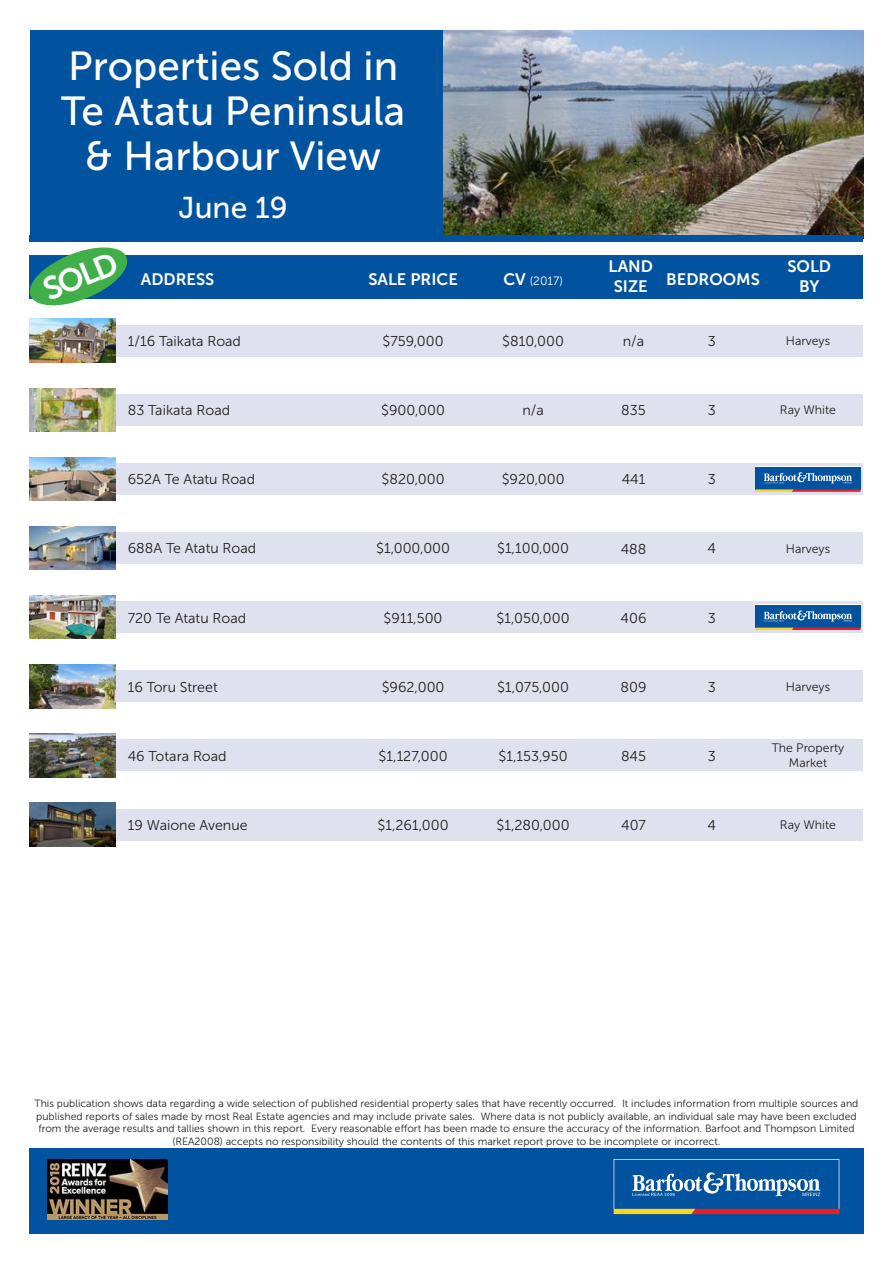
<style>
.page{position:relative;width:893px;height:1263px;background:#fff}
.page>*{position:absolute;margin:0;border:0;box-sizing:border-box;transform-origin:0 0}
.t1{font:40.5px/45px "Museo Sans 500";color:#fff;text-align:center}
.t2{font:32.1px "Museo Sans 700";color:#fff}
.t3{font:30px "Museo Sans 500";color:#fff}
.t4{font:16.5px/12.8px "Museo Sans 700";color:#fff}
.t5{font:14.25px "Museo Sans 300";color:#231f20}
.t6{font:12.3px/15px "Museo Sans 300";color:#231f20;text-align:center}
.t7{font:12px "Museo Sans 300";color:#fff}
.t8{font:10.5px/12.6px "Museo Sans 300";color:#231f20;text-align:center}
.s1{font-family:"Museo Sans 700";font-size:16.5px}
</style>
<div class="page">
<img style="left:442px;top:30px;width:421px;height:205px">
<div style="left:30px;top:255px;width:833px;height:44px;background:#0153a0"></div>
<svg style="left:29px;top:247px;width:99px;height:59px"></svg>
<div style="left:30px;top:1148px;width:833px;height:85px;background:#0153a0"></div>
<img style="left:48px;top:1159px;width:119px;height:60px">
<svg style="left:614px;top:1159px;width:225px;height:55px"></svg>
<div style="left:30px;top:235px;width:833px;height:7px;background:#0153a0"></div>
<div style="left:30px;top:30px;width:412px;height:209px;background:#0153a0"></div>
<div style="left:113px;top:325px;width:750px;height:32px;background:#e0e1ee"></div>
<img style="left:30px;top:319px;width:85px;height:43px">
<div style="left:113px;top:394px;width:750px;height:32px;background:#e0e1ee"></div>
<img style="left:30px;top:388px;width:85px;height:44px">
<div style="left:113px;top:463px;width:750px;height:32px;background:#e0e1ee"></div>
<img style="left:30px;top:457px;width:85px;height:44px">
<div style="left:755px;top:466px;width:106px;height:23px;background:#0153a0"></div>
<hr style="left:755px;top:466px;width:106px;height:1px;background:#fff">
<svg style="left:755px;top:489px;width:106px;height:3px"></svg>
<svg style="left:764px;top:472px;width:88px;height:11px"></svg>
<div style="left:113px;top:532px;width:750px;height:32px;background:#e0e1ee"></div>
<img style="left:30px;top:526px;width:85px;height:44px">
<div style="left:113px;top:601px;width:750px;height:32px;background:#e0e1ee"></div>
<img style="left:30px;top:595px;width:85px;height:44px">
<div style="left:755px;top:604px;width:106px;height:24px;background:#0153a0"></div>
<hr style="left:755px;top:604px;width:106px;height:1px;background:#fff">
<svg style="left:755px;top:628px;width:106px;height:2px"></svg>
<svg style="left:764px;top:610px;width:88px;height:12px"></svg>
<div style="left:113px;top:670px;width:750px;height:32px;background:#e0e1ee"></div>
<img style="left:30px;top:664px;width:85px;height:44px">
<div style="left:113px;top:739px;width:750px;height:32px;background:#e0e1ee"></div>
<img style="left:30px;top:733px;width:85px;height:44px">
<div style="left:113px;top:808px;width:750px;height:32px;background:#e0e1ee"></div>
<img style="left:30px;top:803px;width:85px;height:43px">
<h1 class="t1" style="left:61px;top:43px;width:346px">Properties Sold in<br>Te Atatu Peninsula &amp; Harbour View</h1>
<h3 class="t3" style="left:179px;top:192px;width:111px">June 19</h3>
<h2 class="t2" style="left:38px;top:274px;width:79px;rotate:-22deg">SOLD</h2>
<h3 class="t4" style="left:141px;top:273px;width:75px">ADDRESS</h3>
<h3 class="t4" style="left:368px;top:273px;width:91px">SALE PRICE</h3>
<p class="t7" style="left:503px;top:274px;width:61px"><span class="s1">CV</span> (2017)</p>
<h3 class="t4" style="left:614px;top:260px;width:148px;text-indent:-5px">LAND<br>SIZE BEDROOMS</h3>
<h3 class="t4" style="left:787px;top:256px;width:45px;line-height:19.8px;text-align:center">SOLD<br>BY</h3>
<p class="t5" style="left:128px;top:334px;width:115px">1/16 Taikata Road</p>
<p class="t5" style="left:383px;top:334px;width:63px">$759,000</p>
<p class="t5" style="left:502px;top:334px;width:63px">$810,000</p>
<p class="t5" style="left:623px;top:334px;width:23px">n/a</p>
<p class="t5" style="left:708px;top:334px;width:10px">3</p>
<p class="t6" style="left:786px;top:334px;width:46px">Harveys</p>
<p class="t5" style="left:128px;top:403px;width:104px">83 Taikata Road</p>
<p class="t5" style="left:381px;top:403px;width:65px">$900,000</p>
<p class="t5" style="left:522px;top:403px;width:23px">n/a</p>
<p class="t5" style="left:621px;top:403px;width:26px">835</p>
<p class="t5" style="left:708px;top:403px;width:10px">3</p>
<p class="t6" style="left:780px;top:403px;width:58px">Ray White</p>
<p class="t5" style="left:128px;top:472px;width:129px">652A Te Atatu Road</p>
<p class="t5" style="left:382px;top:472px;width:65px">$820,000</p>
<p class="t5" style="left:502px;top:472px;width:64px">$920,000</p>
<p class="t5" style="left:622px;top:472px;width:25px">441</p>
<p class="t5" style="left:708px;top:472px;width:10px">3</p>
<p class="t5" style="left:128px;top:541px;width:130px">688A Te Atatu Road</p>
<p class="t5" style="left:376px;top:541px;width:76px">$1,000,000</p>
<p class="t5" style="left:497px;top:541px;width:74px">$1,100,000</p>
<p class="t5" style="left:621px;top:541px;width:27px">488</p>
<p class="t5" style="left:708px;top:541px;width:10px">4</p>
<p class="t6" style="left:786px;top:541px;width:46px">Harveys</p>
<p class="t5" style="left:128px;top:610px;width:120px">720 Te Atatu Road</p>
<p class="t5" style="left:384px;top:610px;width:60px">$911,500</p>
<p class="t5" style="left:497px;top:610px;width:75px">$1,050,000</p>
<p class="t5" style="left:621px;top:610px;width:27px">406</p>
<p class="t5" style="left:708px;top:610px;width:10px">3</p>
<p class="t5" style="left:128px;top:679px;width:92px">16 Toru Street</p>
<p class="t5" style="left:382px;top:679px;width:64px">$962,000</p>
<p class="t5" style="left:497px;top:679px;width:73px">$1,075,000</p>
<p class="t5" style="left:621px;top:679px;width:27px">809</p>
<p class="t5" style="left:708px;top:679px;width:10px">3</p>
<p class="t6" style="left:786px;top:679px;width:46px">Harveys</p>
<p class="t5" style="left:128px;top:748px;width:100px">46 Totara Road</p>
<p class="t5" style="left:379px;top:748px;width:70px">$1,127,000</p>
<p class="t5" style="left:499px;top:748px;width:71px">$1,153,950</p>
<p class="t5" style="left:621px;top:748px;width:27px">845</p>
<p class="t5" style="left:708px;top:748px;width:10px">3</p>
<p class="t6" style="left:772px;top:741px;width:74px">The Property<br>Market</p>
<p class="t5" style="left:128px;top:817px;width:121px">19 Waione Avenue</p>
<p class="t5" style="left:378px;top:817px;width:73px">$1,261,000</p>
<p class="t5" style="left:497px;top:817px;width:75px">$1,280,000</p>
<p class="t5" style="left:621px;top:817px;width:26px">407</p>
<p class="t5" style="left:708px;top:817px;width:10px">4</p>
<p class="t6" style="left:780px;top:817px;width:58px">Ray White</p>
<p class="t8" style="left:35px;top:1097px;width:825px">This publication shows data regarding a wide selection of published residential property sales that have recently occurred. It includes information from multiple sources and published reports of sales made by most Real Estate agencies and may include private sales. Where data is not publicly available, an individual sale may have been excluded from the average results and tallies shown in this report. Every reasonable effort has been made to ensure the accuracy of the information. Barfoot and Thompson Limited (REA2008) accepts no responsibility should the contents of this market report prove to be incomplete or incorrect.</p>
</div>
